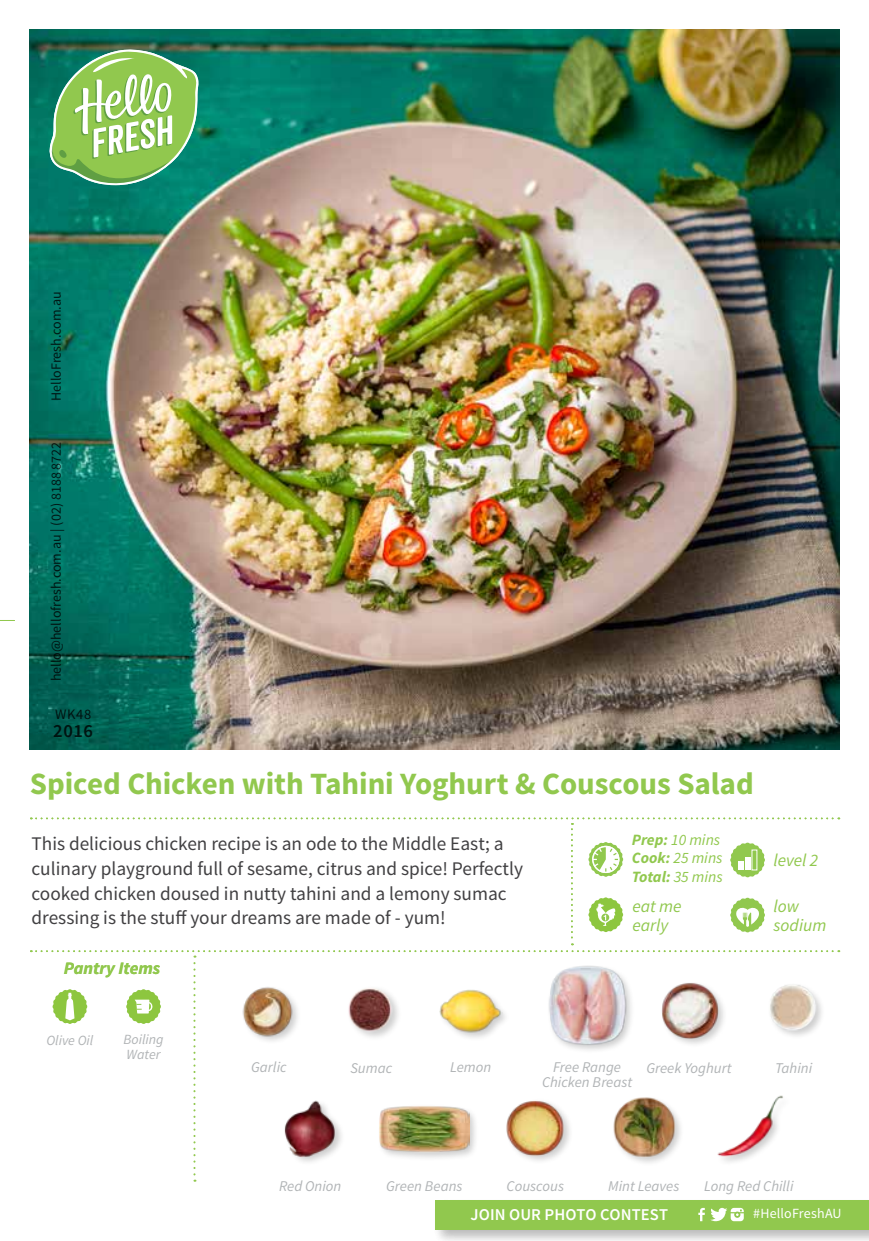
<style>
.page{position:relative;width:869px;height:1241px;background:#fff}
.page>*{position:absolute;margin:0;border:0;box-sizing:border-box;transform-origin:0 0}
.t1{font:700 30.97px "Source Sans Pro";letter-spacing:-.005em;color:#91c84e}
.t2{font:19.25px/24.5px "Source Sans Pro";color:#414042}
.t3{font:600 18.55px "Source Sans Pro";color:#000}
.t4{font:italic 17.5px/18.6px "Source Sans Pro";color:#91c84e}
.t5{font:italic 700 17.5px "Source Sans Pro";color:#91c84e}
.t6{font:600 16.45px "Source Sans Pro";letter-spacing:.005em;color:#fff}
.t7{font:italic 15.75px/18.9px "Source Sans Pro";color:#91c84e}
.t8{font:italic 14.88px/14.5px "Source Sans Pro";color:#b1b4b6;text-align:center}
.t9{font:14.53px "Source Sans Pro";color:#000}
.t10{font:14px "Source Sans Pro";color:#000}
.t11{font:italic 14px/14.5px "Source Sans Pro";color:#b1b4b6}
.t12{font:14px "Source Sans Pro";letter-spacing:.01em;color:#fff}
.s1{font-weight:700}
</style>
<div class="page">
<img style="left:30px;top:30px;width:808px;height:719px">
<svg style="left:0;top:620px;width:14px;height:1px"></svg>
<svg style="left:50px;top:50px;width:148px;height:135px;background:#85bf75"></svg>
<div style="left:432px;top:1197px;width:436px;height:43px;background:#000;opacity:.15"></div>
<div style="left:435px;top:1199px;width:433px;height:29px;background:#91c84e"></div>
<svg style="left:698px;top:1207px;width:6px;height:13px"></svg>
<svg style="left:710px;top:1207px;width:33px;height:13px"></svg>
<svg style="left:31px;top:817px;width:808px;height:364px"></svg>
<p class="t10" style="left:47px;top:401px;width:111px;rotate:-90deg">HelloFresh.com.au</p>
<p class="t10" style="left:47px;top:681px;width:241px;rotate:-90deg">hello@hellofresh.com.au | (02) 8188 8722</p>
<p class="t9" style="left:55px;top:705px;width:38px">WK48</p>
<p class="t3" style="left:53px;top:719px;width:41px">2016</p>
<h1 class="t1" style="left:30px;top:763px;width:725px">Spiced Chicken with Tahini Yoghurt &amp; Couscous Salad</h1>
<p class="t2" style="left:32px;top:832px;width:492px">This delicious chicken recipe is an ode to the Middle East; a culinary playground full of sesame, citrus and spice! Perfectly cooked chicken doused in nutty tahini and a lemony sumac dressing is the stuff your dreams are made of - yum!</p>
<p class="t5" style="left:64px;top:956px;width:98px">Pantry Items</p>
<p class="t7" style="left:631px;top:829px;width:92px"><span class="s1">Prep:</span> 10 mins<br><span class="s1">Cook:</span> 25 mins<br><span class="s1">Total:</span> 35 mins</p>
<p class="t4" style="left:632px;top:896px;width:51px">eat me early</p>
<p class="t4" style="left:773px;top:850px;width:46px">level 2</p>
<p class="t4" style="left:773px;top:896px;width:54px">low sodium</p>
<p class="t11" style="left:46px;top:1032px;width:48px">Olive Oil</p>
<p class="t11" style="left:123px;top:1032px;width:42px">Boiling<br>Water</p>
<p class="t8" style="left:251px;top:1059px;width:37px">Garlic</p>
<p class="t8" style="left:350px;top:1060px;width:43px">Sumac</p>
<p class="t8" style="left:450px;top:1060px;width:43px">Lemon</p>
<p class="t8" style="left:542px;top:1060px;width:92px">Free Range<br>Chicken Breast</p>
<p class="t8" style="left:646px;top:1060px;width:87px">Greek Yoghurt</p>
<p class="t8" style="left:774px;top:1060px;width:38px">Tahini</p>
<p class="t8" style="left:279px;top:1178px;width:64px">Red Onion</p>
<p class="t8" style="left:386px;top:1178px;width:78px">Green Beans</p>
<p class="t8" style="left:506px;top:1178px;width:59px">Couscous</p>
<p class="t8" style="left:608px;top:1178px;width:73px">Mint Leaves</p>
<p class="t8" style="left:703px;top:1178px;width:91px">Long Red Chilli</p>
<p class="t6" style="left:470px;top:1203px;width:199px">JOIN OUR PHOTO CONTEST</p>
<p class="t12" style="left:753px;top:1204px;width:90px">#HelloFreshAU</p>
</div>
